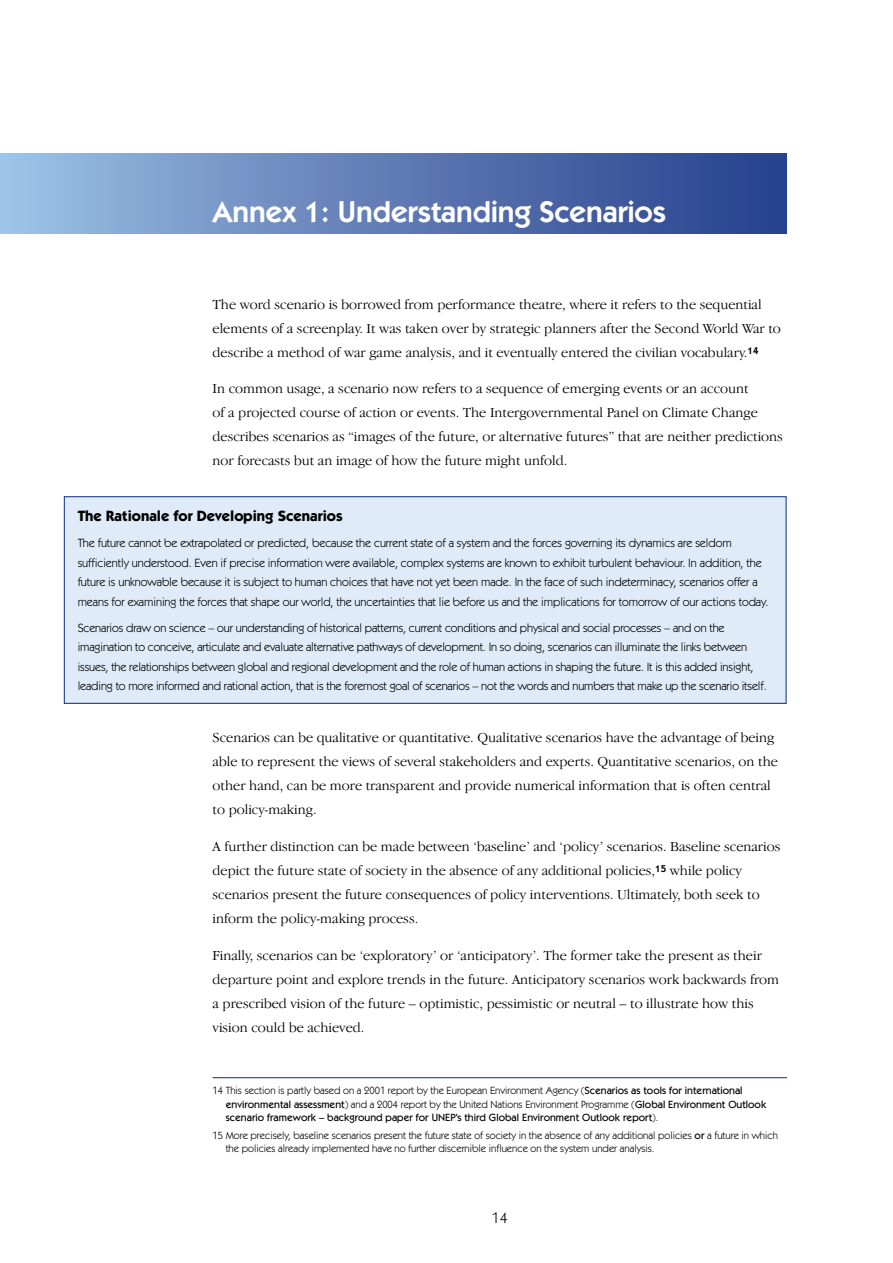
<style>
.page{position:relative;width:893px;height:1263px;background:#fff}
.page>*{position:absolute;margin:0;border:0;box-sizing:border-box;transform-origin:0 0}
.t1{font:600 30px "Itc Kabel";color:#fff}
.t2{font:700 15px "Itc Kabel";color:#000}
.t3{font:15px "Itc Kabel";color:#000}
.t4{font:300 14.25px/24px "Garamond IT Cby BT";color:#000}
.t5{font:12px/19.5px "Itc Kabel";letter-spacing:-.01em;color:#000}
.t6{font:500 10.5px/13.5px "Itc Kabel";color:#000}
.t7{font:10.5px/13.5px "Itc Kabel";color:#000}
.s1{font-weight:400}
.s2{font-weight:500}
</style>
<div class="page">
<div style="left:0;top:153px;width:787px;height:81px;background:linear-gradient(to right,#9bbfe3,#253c8a)"></div>
<div style="left:64px;top:497px;width:722px;height:206px;background:#dfebf8"></div>
<div style="left:64px;top:496px;width:723px;height:208px;border:1px solid #24408f"></div>
<hr style="left:213px;top:1077px;width:574px;height:1px;background:#24408f">
<h1 class="t1" style="left:213px;top:194px;width:455px">Annex 1: Understanding Scenarios</h1>
<p class="t4" style="left:213px;top:292px;width:570px">The word scenario is borrowed from performance theatre, where it refers to the sequential elements of a screenplay. It was taken over by strategic planners after the Second World War to describe a method of war game analysis, and it eventually entered the civilian vocabulary.<sup>14</sup></p>
<p class="t4" style="left:213px;top:376px;width:572px">In common usage, a scenario now refers to a sequence of emerging events or an account<br>of a projected course of action or events. The Intergovernmental Panel on Climate Change describes scenarios as “images of the future, or alternative futures” that are neither predictions nor forecasts but an image of how the future might unfold.</p>
<p class="t2" style="left:78px;top:507px;width:267px">The Rationale for Developing Scenarios</p>
<p class="t5" style="left:78px;top:533px;width:692px">The future cannot be extrapolated or predicted, because the current state of a system and the forces governing its dynamics are seldom sufficiently understood. Even if precise information were available, complex systems are known to exhibit turbulent behaviour. In addition, the future is unknowable because it is subject to human choices that have not yet been made. In the face of such indeterminacy, scenarios offer a means for examining the forces that shape our world, the uncertainties that lie before us and the implications for tomorrow of our actions today.</p>
<p class="t5" style="left:78px;top:618px;width:690px">Scenarios draw on science – our understanding of historical patterns, current conditions and physical and social processes – and on the imagination to conceive, articulate and evaluate alternative pathways of development. In so doing, scenarios can illuminate the links between issues, the relationships between global and regional development and the role of human actions in shaping the future. It is this added insight, leading to more informed and rational action, that is the foremost goal of scenarios – not the words and numbers that make up the scenario itself.</p>
<p class="t4" style="left:213px;top:725px;width:567px">Scenarios can be qualitative or quantitative. Qualitative scenarios have the advantage of being able to represent the views of several stakeholders and experts. Quantitative scenarios, on the other hand, can be more transparent and provide numerical information that is often central to policy-making.</p>
<p class="t4" style="left:213px;top:834px;width:569px">A further distinction can be made between ‘baseline’ and ‘policy’ scenarios. Baseline scenarios depict the future state of society in the absence of any additional policies,<sup>15</sup> while policy scenarios present the future consequences of policy interventions. Ultimately, both seek to inform the policy-making process.</p>
<p class="t4" style="left:213px;top:943px;width:568px">Finally, scenarios can be ‘exploratory’ or ‘anticipatory’. The former take the present as their departure point and explore trends in the future. Anticipatory scenarios work backwards from a prescribed vision of the future – optimistic, pessimistic or neutral – to illustrate how this vision could be achieved.</p>
<p class="t6" style="left:226px;top:1084px;width:542px;text-indent:-13px"><span class="s1">14 This section is partly based on a 2001 report by the European Environment Agency (</span>Scenarios as tools for international environmental assessment<span class="s1">) and a 2004 report by the United Nations Environment Programme (</span>Global Environment Outlook scenario framework – background paper for UNEP’s third Global Environment Outlook report<span class="s1">).</span></p>
<p class="t7" style="left:226px;top:1128px;width:554px;text-indent:-13px">15 More precisely, baseline scenarios present the future state of society in the absence of any additional policies <span class="s2">or</span> a future in which the policies already implemented have no further discernible influence on the system under analysis.</p>
<p class="t3" style="left:492px;top:1209px;width:17px">14</p>
</div>
